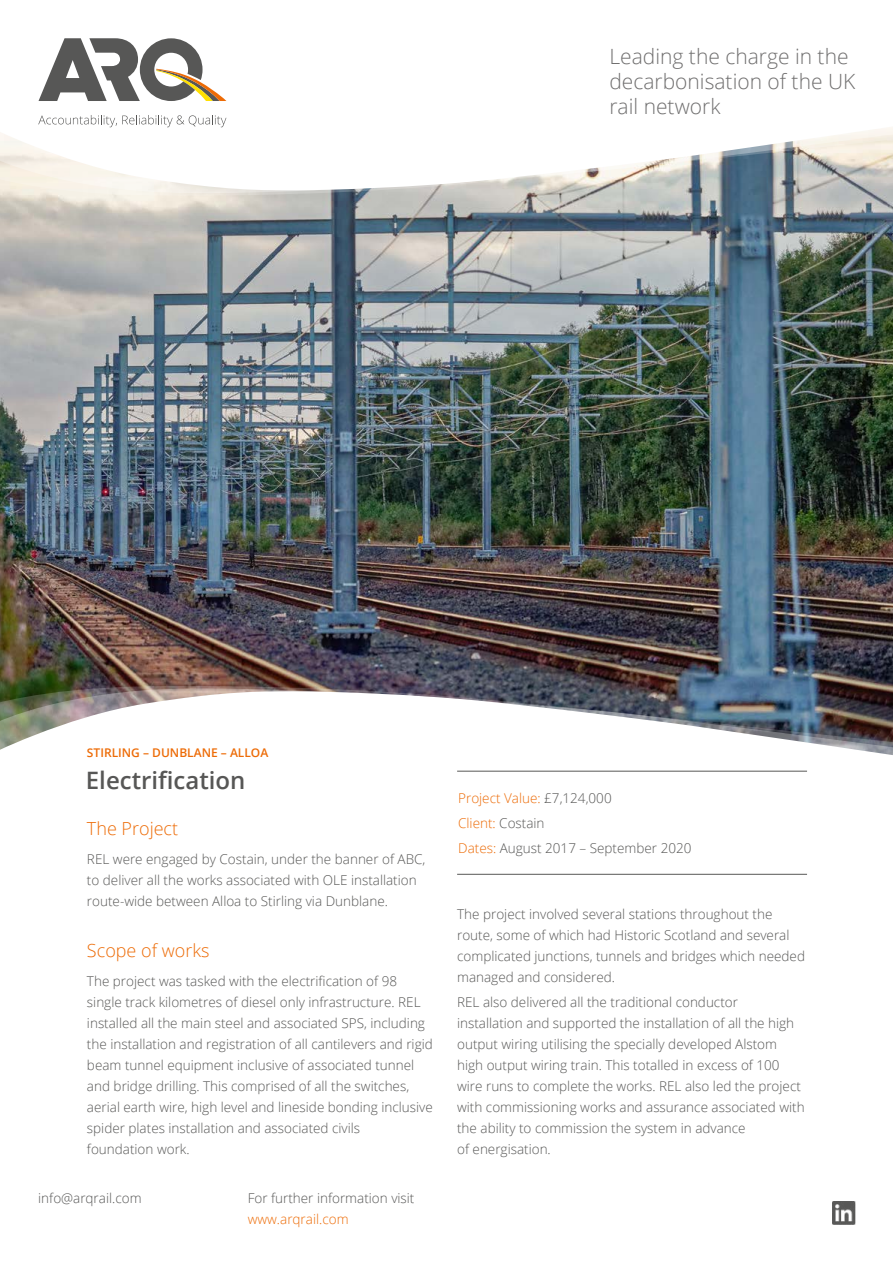
<style>
.page{position:relative;width:893px;height:1263px;background:#fff}
.page>*{position:absolute;margin:0;border:0;box-sizing:border-box;transform-origin:0 0}
.t1{font:600 24px "Open Sans";color:#575756}
.t2{font:300 21px/25.2px "Open Sans";color:#706f6f}
.t3{font:300 18px "Open Sans";color:#ed6b06}
.t4{font:300 13.5px/21px "Open Sans";color:#575756}
.t5{font:300 13.5px "Open Sans";color:#ed6b06}
.t6{font:600 12px "Open Sans";color:#ed6b06}
.s1{color:#ed6b06}
</style>
<div class="page">
<img style="left:0;top:200px;width:893px;height:482px">
<svg style="left:0;top:127px;width:893px;height:73px"></svg>
<svg style="left:38px;top:115px;width:188px;height:12px"></svg>
<svg style="left:39px;top:38px;width:187px;height:63px"></svg>
<img style="left:0;top:682px;width:893px;height:73px">
<img style="left:832px;top:1202px;width:24px;height:23px">
<hr style="left:457px;top:771px;width:350px;height:1px;background:#575756">
<hr style="left:457px;top:874px;width:350px;height:1px;background:#575756">
<h2 class="t2" style="left:609px;top:43px;width:247px">Leading the charge in the decarbonisation of the UK rail network</h2>
<p class="t6" style="left:87px;top:745px;width:183px">STIRLING – DUNBLANE – ALLOA</p>
<h1 class="t1" style="left:86px;top:764px;width:161px">Electrification</h1>
<h3 class="t3" style="left:87px;top:816px;width:93px">The Project</h3>
<p class="t4" style="left:87px;top:848px;width:340px">REL were engaged by Costain, under the banner of ABC, to deliver all the works associated with OLE installation route-wide between Alloa to Stirling via Dunblane.</p>
<h3 class="t3" style="left:87px;top:938px;width:124px">Scope of works</h3>
<p class="t4" style="left:87px;top:970px;width:347px">The project was tasked with the electrification of 98 single track kilometres of diesel only infrastructure. REL installed all the main steel and associated SPS, including the installation and registration of all cantilevers and rigid beam tunnel equipment inclusive of associated tunnel and bridge drilling. This comprised of all the switches, aerial earth wire, high level and lineside bonding inclusive spider plates installation and associated civils<br>foundation work.</p>
<p class="t4" style="left:38px;top:1187px;width:105px">info@arqrail.com</p>
<p class="t4" style="left:248px;top:1187px;width:168px">For further information visit</p>
<p class="t5" style="left:248px;top:1210px;width:102px">www.arqrail.com</p>
<p class="t4" style="left:458px;top:785px;width:235px;line-height:25.2px"><span class="s1">Project Value:</span> £7,124,000<br><span class="s1">Client:</span> Costain<br><span class="s1">Dates:</span> August 2017 – September 2020</p>
<p class="t4" style="left:457px;top:903px;width:349px">The project involved several stations throughout the route, some of which had Historic Scotland and several complicated junctions, tunnels and bridges which needed managed and considered.</p>
<p class="t4" style="left:457px;top:991px;width:349px">REL also delivered all the traditional conductor installation and supported the installation of all the high output wiring utilising the specially developed Alstom high output wiring train. This totalled in excess of 100 wire runs to complete the works. REL also led the project with commissioning works and assurance associated with the ability to commission the system in advance<br>of energisation.</p>
</div>
